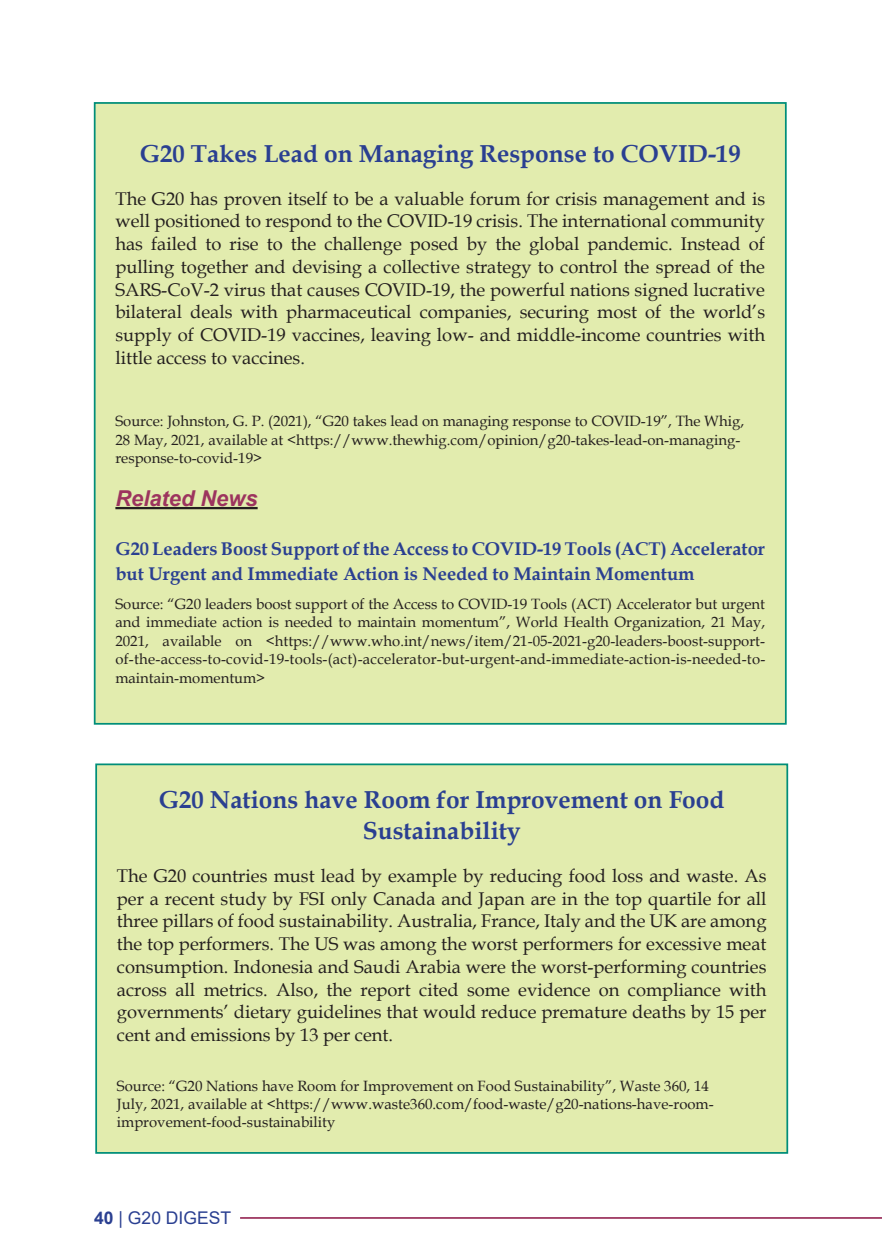
<style>
.page{position:relative;width:882px;height:1260px;background:#fff}
.page>*{position:absolute;margin:0;border:0;box-sizing:border-box;transform-origin:0 0}
.t1{font:700 24.5px/31.5px "Book Antiqua";color:#2a3f91;text-align:center}
.t2{font:italic 700 21.88px "Arial";color:#9c345e}
.t3{font:18.38px/22.8px "Book Antiqua";color:#241f1f;text-align:justify}
.t4{font:700 18.38px/24.5px "Book Antiqua";color:#2a3f91}
.t5{font:17.5px "Arial";color:#2a3f91}
.t6{font:14.88px/18.4px "Book Antiqua";color:#241f1f}
.s1{color:#21292b}
.s2{font-weight:700}
</style>
<div class="page">
<hr style="left:240px;top:1217px;width:642px;height:2px;background:#9c345e">
<div style="left:96px;top:764px;width:691px;height:389px;background:#e2ecae"></div>
<div style="left:95px;top:763px;width:693px;height:391px;border:2px solid #008e79"></div>
<div style="left:95px;top:103px;width:691px;height:621px;background:#e2ecae"></div>
<hr style="left:115px;top:507px;width:143px;height:2px;background:#241f1f">
<h1 class="t1" style="left:140px;top:138px;width:602px">G20 Takes Lead on Managing Response to COVID-19</h1>
<p class="t3" style="left:115px;top:187px;width:651px">The G20 has proven itself to be a valuable forum for crisis management and is well positioned to respond to the COVID-19 crisis. The international community has failed to rise to the challenge posed by the global pandemic. Instead of pulling together and devising a collective strategy to control the spread of the SARS-CoV-2 virus that causes COVID-19, the powerful nations signed lucrative bilateral deals with pharmaceutical companies, securing most of the world’s supply of COVID-19 vaccines, leaving low- and middle-income countries with little access to vaccines<span class="s1">.</span></p>
<p class="t6" style="left:115px;top:412px;width:630px">Source: Johnston, G. P. (2021), “G20 takes lead on managing response to COVID-19”, The Whig,<br>28 May, 2021, available at &lt;https://www.thewhig.com/opinion/g20-takes-lead-on-managing&shy;response-to-covid-19&gt;</p>
<p class="t2" style="left:115px;top:484px;width:144px">Related News</p>
<p class="t4" style="left:115px;top:537px;width:520px">G20 Leaders Boost Support of the Access to COVID-19 Tools (ACT</p>
<p class="t4" style="left:115px;top:537px;width:651px;text-indent:545px">) Accelerator but Urgent and Immediate Action is Needed to Maintain Momentum</p>
<p class="t6" style="left:115px;top:594px;width:651px;text-align:justify">Source: “G20 leaders boost support of the Access to COVID-19 Tools (ACT) Accelerator but urgent and immediate action is needed to maintain momentum”, World Health Organization, 21 May, 2021, available on &lt;https://www.who.int/news/item/21-05-2021-g20-leaders-boost-support&shy;of-the-access-to-covid-19-tools-(act)-accelerator-but-urgent-and-immediate-action-is-needed-to&shy;maintain-momentum&gt;</p>
<h1 class="t1" style="left:159px;top:784px;width:567px">G20 Nations have Room for Improvement on Food<br>Sustainability</h1>
<p class="t3" style="left:117px;top:864px;width:651px">The G20 countries must lead by example by reducing food loss and waste. As per a recent study by FSI only Canada and Japan are in the top quartile for all three pillars of food sustainability. Australia, France, Italy and the UK are among the top performers. The US was among the worst performers for excessive meat consumption. Indonesia and Saudi Arabia were the worst-performing countries across all metrics. Also, the report cited some evidence on compliance with governments’ dietary guidelines that would reduce premature deaths by 15 per cent and emissions by 13 per cent.</p>
<p class="t6" style="left:117px;top:1076px;width:598px">Source: “G20 Nations have Room for Improvement on Food Sustainability”, Waste 360, 14<br>July, 2021, available at &lt;https://www.waste360.com/food-waste/g20-nations-have-room&shy;improvement-food-sustainability</p>
<p class="t5" style="left:94px;top:1206px;width:138px"><span class="s2">40</span> | G20 DIGEST</p>
</div>
